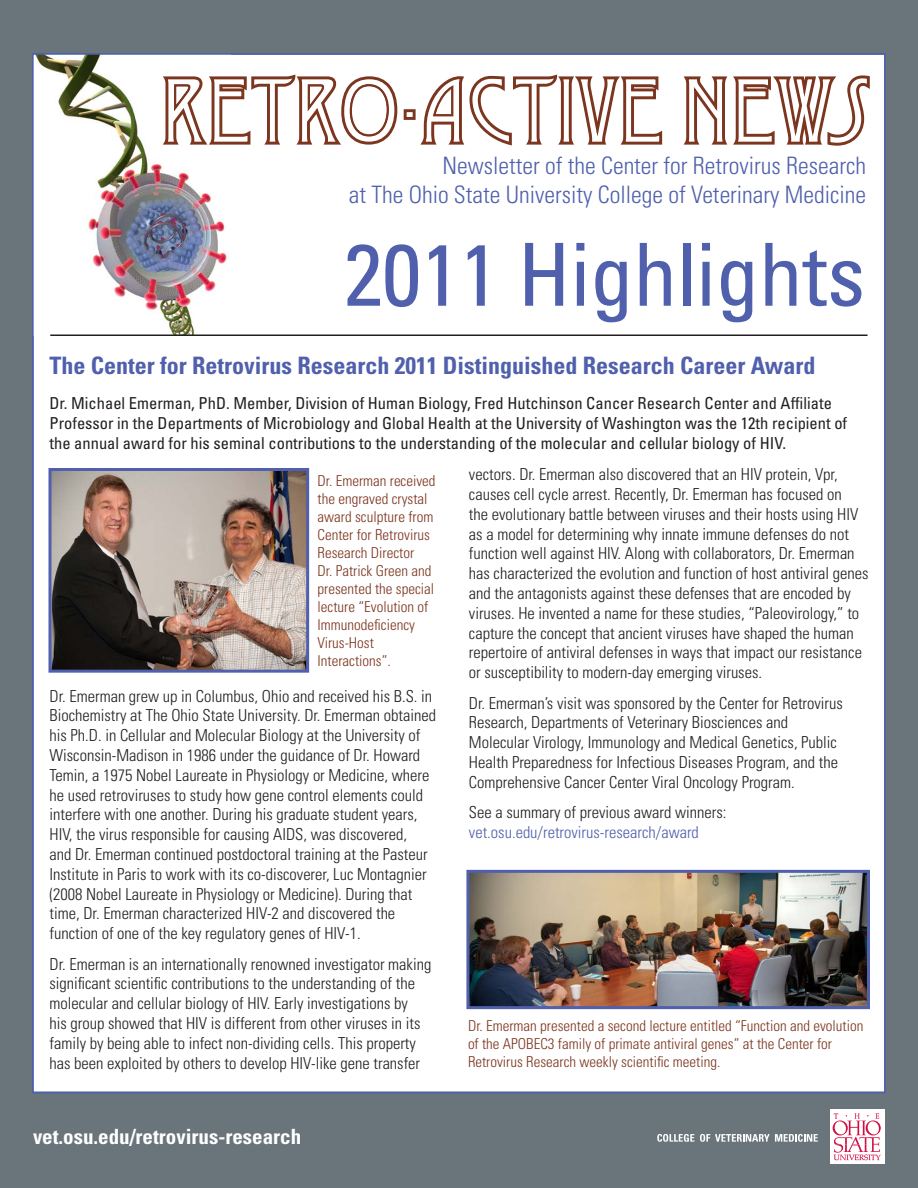
<style>
.page{position:relative;width:918px;height:1188px;background:#6a747b}
.page>*{position:absolute;margin:0;border:0;box-sizing:border-box;transform-origin:0 0}
.t1{font:condensed 87px "Univers";color:#5060ac}
.t2{font:300 condensed 24px "Univers";color:#5060ac}
.t3{font:700 condensed 24px "Univers";color:#5060ac}
.t4{font:700 condensed 21px "Univers";color:#fff}
.t5{font:300 condensed 16.5px/19.8px "Univers";color:#231f20}
.t6{font:condensed 16.5px/19.8px "Univers";color:#231f20}
.t7{font:300 condensed 16.5px/19.8px "Univers";color:#5060ac}
.t8{font:300 condensed 15px/18px "Univers";color:#7c351e}
.s1{color:#231f20}
</style>
<div class="page">
<div style="left:32px;top:53px;width:854px;height:1040px;background:#fff"></div>
<div style="left:830px;top:1110px;width:54px;height:54px;background:#fff"></div>
<svg style="left:833px;top:1113px;width:48px;height:47px"></svg>
<svg style="left:657px;top:1134px;width:37px;height:8px"></svg>
<svg style="left:700px;top:1134px;width:118px;height:8px"></svg>
<img style="left:35px;top:56px;width:192px;height:278px">
<hr style="left:50px;top:334px;width:818px;height:2px;background:#231f20">
<img style="left:52px;top:472px;width:253px;height:197px">
<div style="left:48px;top:468px;width:261px;height:205px;border:3px solid #5060ac"></div>
<img style="left:470px;top:874px;width:396px;height:131px">
<div style="left:466px;top:870px;width:404px;height:139px;border:3px solid #5060ac"></div>
<svg style="left:161px;top:73px;width:707px;height:74px"></svg>
<svg style="left:470px;top:76px;width:191px;height:68px"></svg>
<svg style="left:685px;top:77px;width:41px;height:67px"></svg>
<svg style="left:734px;top:76px;width:136px;height:69px"></svg>
<svg style="left:164px;top:76px;width:299px;height:69px"></svg>
<p class="t2" style="left:442px;top:151px;width:425px">Newsletter of the Center for Retrovirus Research</p>
<p class="t2" style="left:349px;top:180px;width:519px">at The Ohio State University College of Veterinary Medicine</p>
<p class="t1" style="left:344px;top:220px;width:523px">2011 Highlights</p>
<p class="t3" style="left:50px;top:351px;width:768px">The Center for Retrovirus Research 2011 Distinguished Research Career Award</p>
<p class="t6" style="left:50px;top:393px;width:799px">Dr. Michael Emerman, PhD. Member, Division of Human Biology, Fred Hutchinson Cancer Research Center and Affiliate<br>Professor in the Departments of Microbiology and Global Health at the University of Washington was the 12th recipient of the annual award for his seminal contributions to the understanding of the molecular and cellular biology of HIV.</p>
<p class="t8" style="left:318px;top:471px;width:120px">Dr. Emerman received the engraved crystal award sculpture from<br>Center for Retrovirus<br>Research Director<br>Dr. Patrick Green and presented the special lecture “Evolution of<br>Immunodeficiency<br>Virus-Host<br>Interactions”.</p>
<p class="t5" style="left:469px;top:464px;width:401px">vectors. Dr. Emerman also discovered that an HIV protein, Vpr, causes cell cycle arrest. Recently, Dr. Emerman has focused on<br>the evolutionary battle between viruses and their hosts using HIV as a model for determining why innate immune defenses do not function well against HIV. Along with collaborators, Dr. Emerman has characterized the evolution and function of host antiviral genes and the antagonists against these defenses that are encoded by viruses. He invented a name for these studies, “Paleovirology,” to capture the concept that ancient viruses have shaped the human repertoire of antiviral defenses in ways that impact our resistance or susceptibility to modern-day emerging viruses.</p>
<p class="t5" style="left:469px;top:693px;width:375px">Dr. Emerman’s visit was sponsored by the Center for Retrovirus Research, Departments of Veterinary Biosciences and Molecular Virology, Immunology and Medical Genetics, Public Health Preparedness for Infectious Diseases Program, and the Comprehensive Cancer Center Viral Oncology Program.</p>
<p class="t7" style="left:469px;top:802px;width:259px"><span class="s1">See a summary of previous award winners: </span>vet.osu.edu/retrovirus-research/award</p>
<p class="t5" style="left:50px;top:686px;width:388px">Dr. Emerman grew up in Columbus, Ohio and received his B.S. in Biochemistry at The Ohio State University. Dr. Emerman obtained his Ph.D. in Cellular and Molecular Biology at the University of Wisconsin-Madison in 1986 under the guidance of Dr. Howard Temin, a 1975 Nobel Laureate in Physiology or Medicine, where he used retroviruses to study how gene control elements could interfere with one another. During his graduate student years, HIV, the virus responsible for causing AIDS, was discovered,<br>and Dr. Emerman continued postdoctoral training at the Pasteur Institute in Paris to work with its co-discoverer, Luc Montagnier (2008 Nobel Laureate in Physiology or Medicine). During that time, Dr. Emerman characterized HIV-2 and discovered the function of one of the key regulatory genes of HIV-1.</p>
<p class="t5" style="left:50px;top:954px;width:383px">Dr. Emerman is an internationally renowned investigator making significant scientific contributions to the understanding of the molecular and cellular biology of HIV. Early investigations by<br>his group showed that HIV is different from other viruses in its family by being able to infect non-dividing cells. This property has been exploited by others to develop HIV-like gene transfer</p>
<p class="t8" style="left:468px;top:1016px;width:397px">Dr. Emerman presented a second lecture entitled “Function and evolution of the APOBEC3 family of primate antiviral genes” at the Center for<br>Retrovirus Research weekly scientific meeting.</p>
<p class="t4" style="left:33px;top:1124px;width:270px">vet.osu.edu/retrovirus-research</p>
</div>
